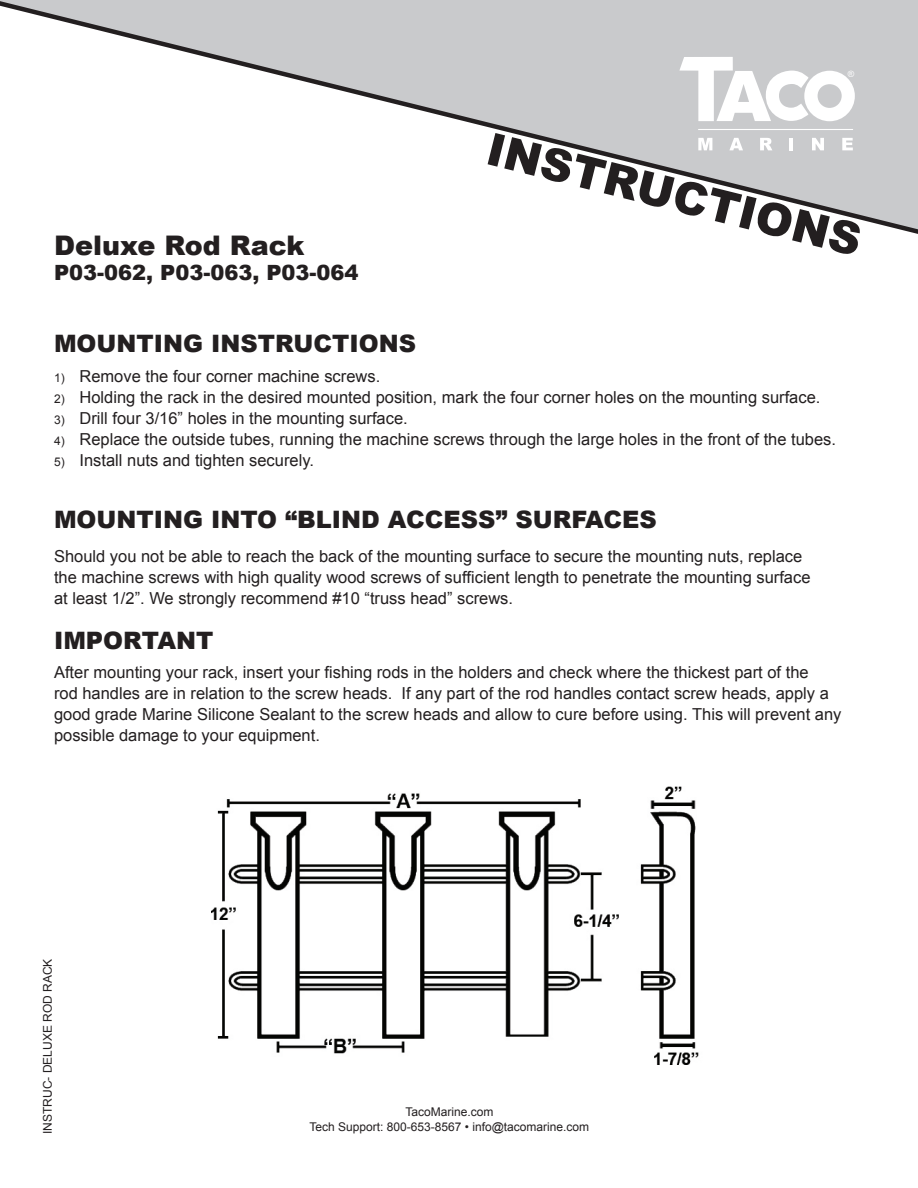
<style>
.page{position:relative;width:918px;height:1188px;background:#fff}
.page>*{position:absolute;margin:0;border:0;box-sizing:border-box;transform-origin:0 0}
.t1{font:900 45px "Arial";color:#231f20}
.t2{font:900 27px "Arial";color:#231f20}
.Inst_head{font:900 24px "Arial";color:#231f20}
.t3{font:900 21px "Arial";color:#231f20}
.Instruction_copy{font:16.5px/21px "Arial";color:#231f20}
.bullets_for_instruct{font:16.5px "Arial";color:#231f20}
.t4{font:12px "Arial";color:#231f20}
.t5{font:8.7px "Arial";color:#fff}
.s1{font-size:12px}
</style>
<div class="page">
<svg style="left:0;top:0;width:918px;height:234px"></svg>
<hr style="left:698px;top:129px;width:155px;height:1px;background:#fff">
<svg style="left:698px;top:138px;width:14px;height:12px"></svg>
<svg style="left:729px;top:138px;width:14px;height:12px"></svg>
<svg style="left:760px;top:138px;width:12px;height:12px"></svg>
<svg style="left:790px;top:138px;width:3px;height:12px"></svg>
<svg style="left:812px;top:138px;width:12px;height:12px"></svg>
<svg style="left:842px;top:138px;width:11px;height:12px"></svg>
<svg style="left:679px;top:57px;width:176px;height:64px"></svg>
<img style="left:211px;top:786px;width:488px;height:279px">
<p class="t2" style="left:54px;top:226px;width:252px">Deluxe Rod Rack</p>
<p class="t3" style="left:54px;top:257px;width:306px">P03-062, P03-063, P03-064</p>
<p class="t5" style="left:848px;top:68px;width:8px">®</p>
<p class="t1" style="left:496px;top:116px;width:386px;rotate:14deg">INSTRUCTIONS</p>
<p class="Inst_head" style="left:54px;top:326px;width:364px">MOUNTING INSTRUCTIONS</p>
<p class="bullets_for_instruct" style="left:54px;top:365px;width:328px"><span class="s1">1)</span> Remove the four corner machine screws.</p>
<p class="bullets_for_instruct" style="left:54px;top:386px;width:768px"><span class="s1">2)</span> Holding the rack in the desired mounted position, mark the four corner holes on the mounting surface.</p>
<p class="bullets_for_instruct" style="left:54px;top:407px;width:355px"><span class="s1">3)</span> Drill four 3/16” holes in the mounting surface.</p>
<p class="bullets_for_instruct" style="left:54px;top:428px;width:784px"><span class="s1">4)</span> Replace the outside tubes, running the machine screws through the large holes in the front of the tubes.</p>
<p class="bullets_for_instruct" style="left:54px;top:449px;width:261px"><span class="s1">5)</span> Install nuts and tighten securely.</p>
<p class="Inst_head" style="left:54px;top:502px;width:604px">MOUNTING INTO “BLIND ACCESS” SURFACES</p>
<p class="Instruction_copy" style="left:54px;top:546px;width:758px">Should you not be able to reach the back of the mounting surface to secure the mounting nuts, replace the machine screws with high quality wood screws of sufficient length to penetrate the mounting surface at least 1/2”. We strongly recommend #10 “truss head” screws.</p>
<p class="Inst_head" style="left:54px;top:623px;width:161px">IMPORTANT</p>
<p class="Instruction_copy" style="left:54px;top:662px;width:789px">After mounting your rack, insert your fishing rods in the holders and check where the thickest part of the<br>rod handles are in relation to the screw heads. If any part of the rod handles contact screw heads, apply a good grade Marine Silicone Sealant to the screw heads and allow to cure before using. This will prevent any possible damage to your equipment.</p>
<p class="t4" style="left:40px;top:1134px;width:177px;rotate:-90deg">INSTRUC- DELUXE ROD RACK</p>
<p class="t4" style="left:405px;top:1104px;width:90px">TacoMarine.com</p>
<p class="t4" style="left:309px;top:1119px;width:281px">Tech Support: 800-653-8567 • info@tacomarine.com</p>
</div>
